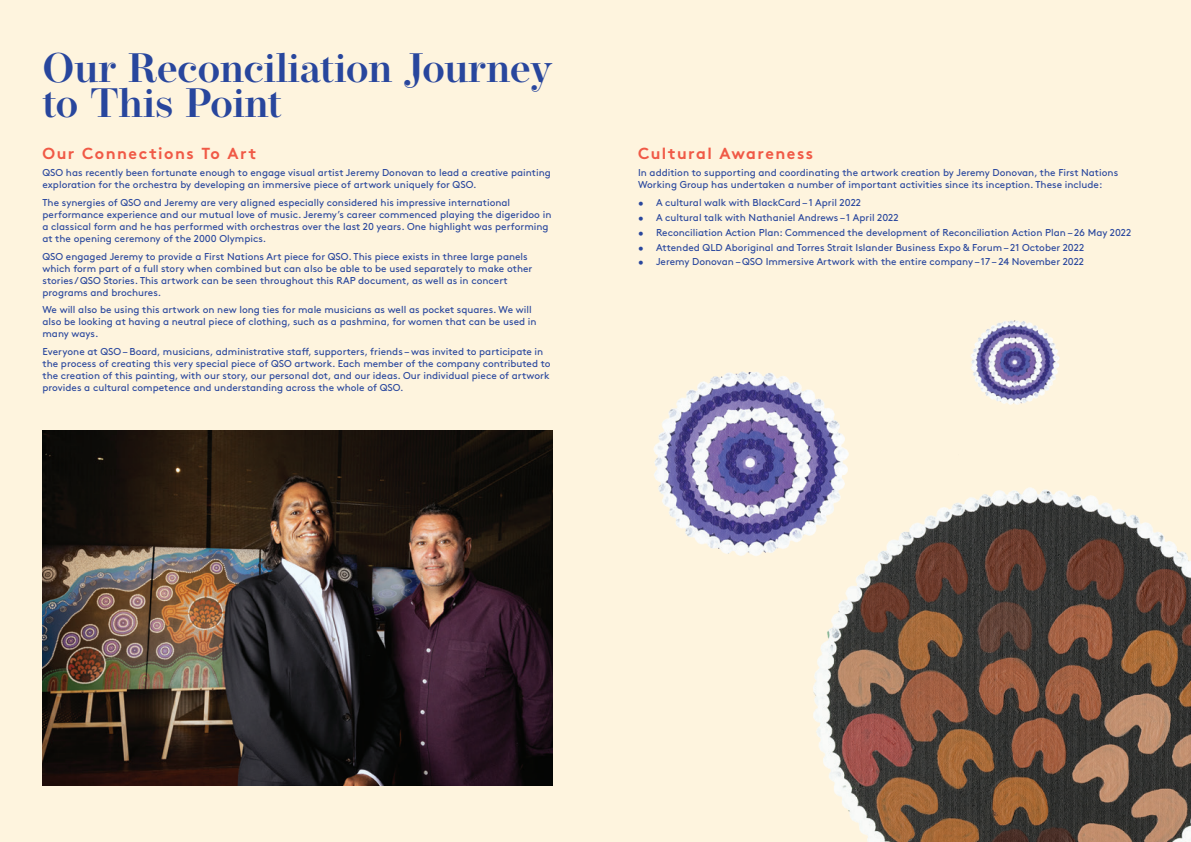
<style>
.page{position:relative;width:1191px;height:842px;background:#fff}
.page>*{position:absolute;margin:0;border:0;box-sizing:border-box;transform-origin:0 0}
.Headers__page{font:600 41px/35px "Operetta 12";color:#28469d}
.t1{font:700 16px "Brown";letter-spacing:.09em;color:#f05946}
.t2{font:10px/12px "Brown";color:#28469d}
</style>
<div class="page">
<div style="left:0;top:0;width:604px;height:842px;background:#fef4de"></div>
<img style="left:42px;top:431px;width:510px;height:354px">
<div style="left:587px;top:0;width:604px;height:842px;background:#fef4de"></div>
<img style="left:971px;top:320px;width:89px;height:85px">
<img style="left:813px;top:452px;width:378px;height:390px">
<img style="left:653px;top:371px;width:195px;height:190px">
<p class="Headers__page" style="left:43px;top:51px;width:512px">Our Reconciliation Journey to This Point</p>
<p class="t1" style="left:43px;top:140px;width:215px">Our Connections To Art</p>
<p class="t2" style="left:43px;top:166px;width:510px">QSO has recently been fortunate enough to engage visual artist Jeremy Donovan to lead a creative painting exploration for the orchestra by developing an immersive piece of artwork uniquely for QSO.</p>
<p class="t2" style="left:43px;top:196px;width:510px">The synergies of QSO and Jeremy are very aligned especially considered his impressive international performance experience and our mutual love of music. Jeremy’s career commenced playing the digeridoo in a classical form and he has performed with orchestras over the last 20 years. One highlight was performing at the opening ceremony of the 2000 Olympics.</p>
<p class="t2" style="left:43px;top:249px;width:491px">QSO engaged Jeremy to provide a First Nations Art piece for QSO. This piece exists in three large panels which form part of a full story when combined but can also be able to be used separately to make other stories / QSO Stories. This artwork can be seen throughout this RAP document, as well as in concert programs and brochures.</p>
<p class="t2" style="left:43px;top:303px;width:495px">We will also be using this artwork on new long ties for male musicians as well as pocket squares. We will also be looking at having a neutral piece of clothing, such as a pashmina, for women that can be used in many ways.</p>
<p class="t2" style="left:43px;top:345px;width:509px">Everyone at QSO – Board, musicians, administrative staff, supporters, friends – was invited to participate in the process of creating this very special piece of QSO artwork. Each member of the company contributed to the creation of this painting, with our story, our personal dot, and our ideas. Our individual piece of artwork provides a cultural competence and understanding across the whole of QSO.</p>
<p class="t1" style="left:638px;top:140px;width:177px">Cultural Awareness</p>
<p class="t2" style="left:638px;top:166px;width:482px">In addition to supporting and coordinating the artwork creation by Jeremy Donovan, the First Nations<br>Working Group has undertaken a number of important activities since its inception. These include:</p>
<p class="t2" style="left:638px;top:196px;width:224px">• A cultural walk with BlackCard – 1 April 2022</p>
<p class="t2" style="left:638px;top:211px;width:262px">• A cultural talk with Nathaniel Andrews – 1 April 2022</p>
<p class="t2" style="left:638px;top:225px;width:495px">• Reconciliation Action Plan: Commenced the development of Reconciliation Action Plan – 26 May 2022</p>
<p class="t2" style="left:638px;top:240px;width:448px">• Attended QLD Aboriginal and Torres Strait Islander Business Expo &amp; Forum – 21 October 2022</p>
<p class="t2" style="left:638px;top:255px;width:447px">• Jeremy Donovan – QSO Immersive Artwork with the entire company – 17 – 24 November 2022</p>
</div>
